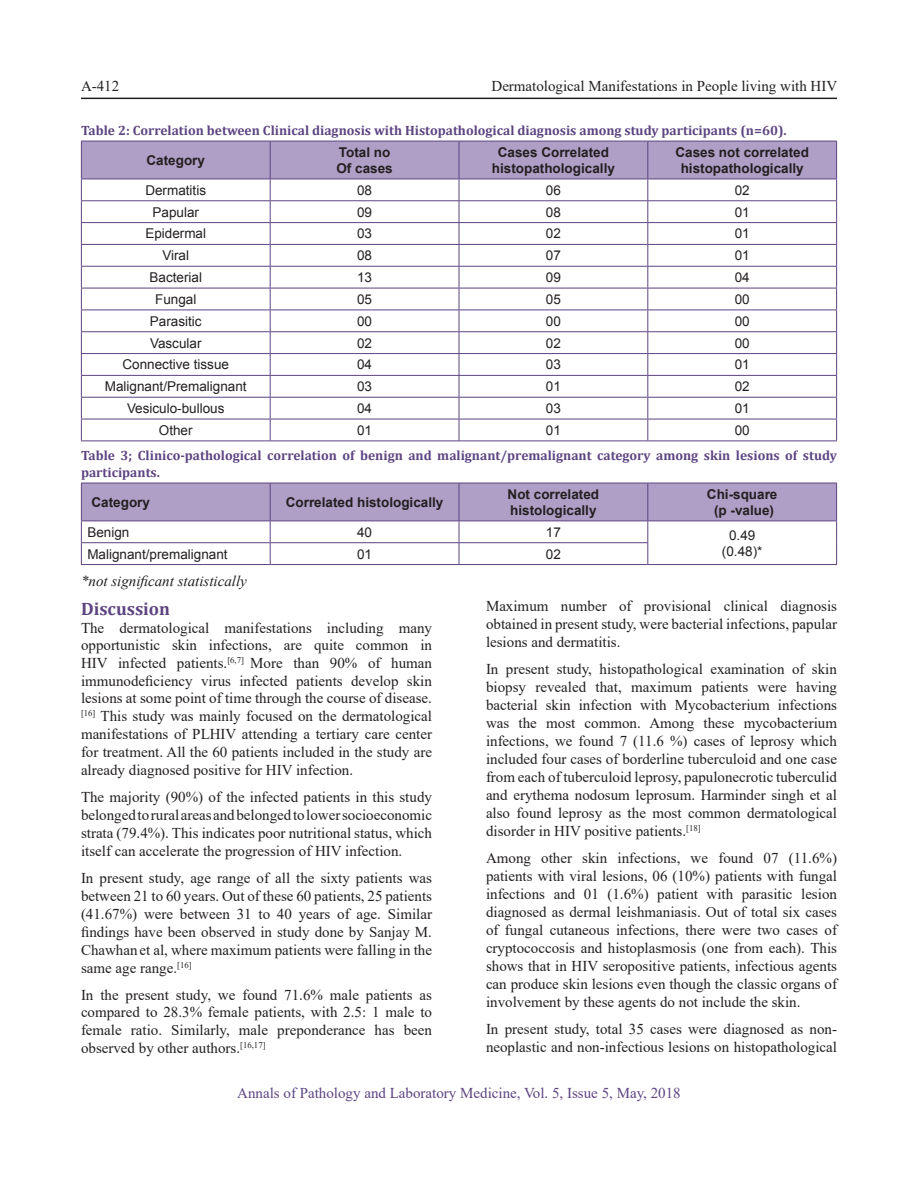
<style>
.page{position:relative;width:918px;height:1188px;background:#fff}
.page>*{position:absolute;margin:0;border:0;box-sizing:border-box;transform-origin:0 0}
.Subhead{font:700 18px "Cambria";color:#5d4481}
.BodyText{font:15px/18px "Times New Roman";color:#231f20;text-align:justify}
.t1{font:15px "Times New Roman";color:#5d4481}
.Foliu{font:15px "Times New Roman";color:#231f20}
.BodyText-2{font:italic 15px "Times New Roman";color:#231f20}
.Tabel_Text{font:13.5px "Arial";color:#231f20}
.Tabel_head{font:700 13.5px/16.2px "Cambria";color:#5d4481}
.Tabel_Text-2{font:700 13.5px/16.2px "Arial";color:#231f20;text-align:center}
</style>
<div class="page">
<hr style="left:81px;top:98px;width:756px;height:1px;background:#231f20">
<svg style="left:81px;top:142px;width:756px;height:299px"></svg>
<hr style="left:81px;top:441px;width:189px;height:1px;background:#5d4481">
<hr style="left:270px;top:441px;width:189px;height:1px;background:#5d4481">
<hr style="left:459px;top:441px;width:189px;height:1px;background:#5d4481">
<hr style="left:648px;top:441px;width:189px;height:1px;background:#5d4481">
<hr style="left:81px;top:141px;width:189px;height:1px;background:#5d4481">
<hr style="left:81px;top:141px;width:1px;height:38px;background:#5d4481">
<hr style="left:270px;top:141px;width:189px;height:1px;background:#5d4481">
<hr style="left:459px;top:141px;width:189px;height:1px;background:#5d4481">
<hr style="left:648px;top:141px;width:189px;height:1px;background:#5d4481">
<hr style="left:836px;top:141px;width:1px;height:38px;background:#5d4481">
<hr style="left:81px;top:179px;width:189px;height:1px;background:#5d4481">
<hr style="left:270px;top:179px;width:189px;height:1px;background:#5d4481">
<hr style="left:459px;top:179px;width:189px;height:1px;background:#5d4481">
<hr style="left:648px;top:179px;width:189px;height:1px;background:#5d4481">
<svg style="left:81px;top:484px;width:756px;height:80px"></svg>
<hr style="left:81px;top:564px;width:189px;height:1px;background:#5d4481">
<hr style="left:270px;top:564px;width:189px;height:1px;background:#5d4481">
<hr style="left:459px;top:564px;width:189px;height:1px;background:#5d4481">
<hr style="left:648px;top:564px;width:189px;height:1px;background:#5d4481">
<hr style="left:81px;top:483px;width:189px;height:1px;background:#5d4481">
<hr style="left:81px;top:483px;width:1px;height:38px;background:#5d4481">
<hr style="left:270px;top:483px;width:189px;height:1px;background:#5d4481">
<hr style="left:459px;top:483px;width:189px;height:1px;background:#5d4481">
<hr style="left:648px;top:483px;width:189px;height:1px;background:#5d4481">
<hr style="left:836px;top:483px;width:1px;height:38px;background:#5d4481">
<hr style="left:81px;top:521px;width:189px;height:1px;background:#5d4481">
<hr style="left:270px;top:521px;width:189px;height:1px;background:#5d4481">
<hr style="left:459px;top:521px;width:189px;height:1px;background:#5d4481">
<hr style="left:648px;top:521px;width:189px;height:1px;background:#5d4481">
<p class="Foliu" style="left:81px;top:76px;width:40px">A-412</p>
<p class="Foliu" style="left:492px;top:76px;width:347px">Dermatological Manifestations in People living with HIV</p>
<p class="Tabel_head" style="left:81px;top:122px;width:707px">Table 2: Correlation between Clinical diagnosis with Histopathological diagnosis among study participants (n=60).</p>
<p class="Tabel_Text-2" style="left:147px;top:152px;width:60px">Category</p>
<p class="Tabel_Text-2" style="left:492px;top:144px;width:125px">Cases Correlated histopathologically</p>
<p class="Tabel_Text-2" style="left:675px;top:144px;width:135px">Cases not correlated histopathologically</p>
<p class="Tabel_Text-2" style="left:339px;top:144px;width:53px">Total no</p>
<p class="Tabel_Text-2" style="left:336px;top:160px;width:58px">Of cases</p>
<p class="Tabel_Text" style="left:145px;top:181px;width:62px">Dermatitis</p>
<p class="Tabel_Text" style="left:357px;top:181px;width:17px">08</p>
<p class="Tabel_Text" style="left:546px;top:181px;width:17px">06</p>
<p class="Tabel_Text" style="left:735px;top:181px;width:17px">02</p>
<p class="Tabel_Text" style="left:153px;top:203px;width:48px">Papular</p>
<p class="Tabel_Text" style="left:357px;top:203px;width:17px">09</p>
<p class="Tabel_Text" style="left:546px;top:203px;width:17px">08</p>
<p class="Tabel_Text" style="left:735px;top:203px;width:17px">01</p>
<p class="Tabel_Text" style="left:145px;top:225px;width:62px">Epidermal</p>
<p class="Tabel_Text" style="left:357px;top:225px;width:17px">03</p>
<p class="Tabel_Text" style="left:546px;top:225px;width:17px">02</p>
<p class="Tabel_Text" style="left:735px;top:225px;width:17px">01</p>
<p class="Tabel_Text" style="left:162px;top:247px;width:28px">Viral</p>
<p class="Tabel_Text" style="left:357px;top:247px;width:17px">08</p>
<p class="Tabel_Text" style="left:546px;top:247px;width:17px">07</p>
<p class="Tabel_Text" style="left:735px;top:247px;width:17px">01</p>
<p class="Tabel_Text" style="left:150px;top:269px;width:54px">Bacterial</p>
<p class="Tabel_Text" style="left:357px;top:269px;width:17px">13</p>
<p class="Tabel_Text" style="left:546px;top:269px;width:17px">09</p>
<p class="Tabel_Text" style="left:735px;top:269px;width:17px">04</p>
<p class="Tabel_Text" style="left:155px;top:290px;width:43px">Fungal</p>
<p class="Tabel_Text" style="left:357px;top:290px;width:17px">05</p>
<p class="Tabel_Text" style="left:546px;top:290px;width:17px">05</p>
<p class="Tabel_Text" style="left:735px;top:290px;width:17px">00</p>
<p class="Tabel_Text" style="left:150px;top:312px;width:53px">Parasitic</p>
<p class="Tabel_Text" style="left:357px;top:312px;width:17px">00</p>
<p class="Tabel_Text" style="left:546px;top:312px;width:17px">00</p>
<p class="Tabel_Text" style="left:735px;top:312px;width:17px">00</p>
<p class="Tabel_Text" style="left:150px;top:334px;width:53px">Vascular</p>
<p class="Tabel_Text" style="left:357px;top:334px;width:17px">02</p>
<p class="Tabel_Text" style="left:546px;top:334px;width:17px">02</p>
<p class="Tabel_Text" style="left:735px;top:334px;width:17px">00</p>
<p class="Tabel_Text" style="left:123px;top:356px;width:108px">Connective tissue</p>
<p class="Tabel_Text" style="left:357px;top:356px;width:17px">04</p>
<p class="Tabel_Text" style="left:546px;top:356px;width:17px">03</p>
<p class="Tabel_Text" style="left:735px;top:356px;width:17px">01</p>
<p class="Tabel_Text" style="left:105px;top:378px;width:143px">Malignant/Premalignant</p>
<p class="Tabel_Text" style="left:357px;top:378px;width:17px">03</p>
<p class="Tabel_Text" style="left:546px;top:378px;width:17px">01</p>
<p class="Tabel_Text" style="left:735px;top:378px;width:17px">02</p>
<p class="Tabel_Text" style="left:127px;top:399px;width:99px">Vesiculo-bullous</p>
<p class="Tabel_Text" style="left:357px;top:399px;width:17px">04</p>
<p class="Tabel_Text" style="left:546px;top:399px;width:17px">03</p>
<p class="Tabel_Text" style="left:735px;top:399px;width:17px">01</p>
<p class="Tabel_Text" style="left:159px;top:421px;width:35px">Other</p>
<p class="Tabel_Text" style="left:357px;top:421px;width:17px">01</p>
<p class="Tabel_Text" style="left:546px;top:421px;width:17px">01</p>
<p class="Tabel_Text" style="left:735px;top:421px;width:17px">00</p>
<p class="Tabel_head" style="left:81px;top:447px;width:757px">Table 3; Clinico-pathological correlation of benign and malignant/premalignant category among skin lesions of study participants.</p>
<p class="Tabel_Text-2" style="left:92px;top:495px;width:60px">Category</p>
<p class="Tabel_Text-2" style="left:286px;top:494px;width:159px">Correlated histologically</p>
<p class="Tabel_Text-2" style="left:508px;top:486px;width:93px;text-align:left">Not correlated histologically</p>
<p class="Tabel_Text-2" style="left:707px;top:486px;width:72px">Chi-square</p>
<p class="Tabel_Text-2" style="left:714px;top:502px;width:62px">(p -value)</p>
<p class="Tabel_Text" style="left:87px;top:523px;width:44px">Benign</p>
<p class="Tabel_Text" style="left:357px;top:523px;width:17px">40</p>
<p class="Tabel_Text" style="left:546px;top:523px;width:17px">17</p>
<p class="Tabel_Text" style="left:729px;top:526px;width:28px">0.49</p>
<p class="Tabel_Text" style="left:87px;top:545px;width:142px">Malignant/premalignant</p>
<p class="Tabel_Text" style="left:357px;top:545px;width:17px">01</p>
<p class="Tabel_Text" style="left:546px;top:545px;width:17px">02</p>
<p class="Tabel_Text" style="left:722px;top:542px;width:42px">(0.48)*</p>
<p class="BodyText-2" style="left:81px;top:571px;width:167px">*not significant statistically</p>
<p class="Subhead" style="left:81px;top:596px;width:91px">Discussion</p>
<p class="BodyText" style="left:81px;top:618px;width:353px">The dermatological manifestations including many opportunistic skin infections, are quite common in HIV infected patients.<sup>[6,7]</sup> More than 90% of human immunodeficiency virus infected patients develop skin lesions at some point of time through the course of disease. <sup>[16]</sup> This study was mainly focused on the dermatological manifestations of PLHIV attending a tertiary care center for treatment. All the 60 patients included in the study are already diagnosed positive for HIV infection.</p>
<p class="BodyText" style="left:81px;top:788px;width:353px">The majority (90%) of the infected patients in this study belonged to rural areas and belonged to lower socioeconomic strata (79.4%). This indicates poor nutritional status, which itself can accelerate the progression of HIV infection.</p>
<p class="BodyText" style="left:81px;top:869px;width:353px">In present study, age range of all the sixty patients was between 21 to 60 years. Out of these 60 patients, 25 patients (41.67%) were between 31 to 40 years of age. Similar findings have been observed in study done by Sanjay M.<br>Chawhanet al, where maximum patients were falling in the same age range.<sup>[16]</sup></p>
<p class="BodyText" style="left:81px;top:985px;width:353px">In the present study, we found 71.6% male patients as compared to 28.3% female patients, with 2.5: 1 male to female ratio. Similarly, male preponderance has been observed by other authors.<sup>[16,17]</sup></p>
<p class="BodyText" style="left:486px;top:597px;width:353px">Maximum number of provisional clinical diagnosis obtained in present study, were bacterial infections, papular lesions and dermatitis.</p>
<p class="BodyText" style="left:486px;top:660px;width:353px">In present study, histopathological examination of skin biopsy revealed that, maximum patients were having bacterial skin infection with Mycobacterium infections was the most common. Among these mycobacterium infections, we found 7 (11.6 %) cases of leprosy which included four cases of borderline tuberculoid and one case from each of tuberculoid leprosy, papulonecrotic tuberculid and erythema nodosum leprosum. Harminder singh et al also found leprosy as the most common dermatological disorder in HIV positive patients.<sup>[18]</sup></p>
<p class="BodyText" style="left:486px;top:849px;width:353px">Among other skin infections, we found 07 (11.6%) patients with viral lesions, 06 (10%) patients with fungal infections and 01 (1.6%) patient with parasitic lesion diagnosed as dermal leishmaniasis. Out of total six cases of fungal cutaneous infections, there were two cases of cryptococcosis and histoplasmosis (one from each). This shows that in HIV seropositive patients, infectious agents can produce skin lesions even though the classic organs of involvement by these agents do not include the skin.</p>
<p class="BodyText" style="left:486px;top:1020px;width:353px">In present study, total 35 cases were diagnosed as non&shy;neoplastic and non-infectious lesions on histopathological</p>
<p class="t1" style="left:237px;top:1082px;width:445px">Annals of Pathology and Laboratory Medicine, Vol. 5, Issue 5, May, 2018</p>
</div>
